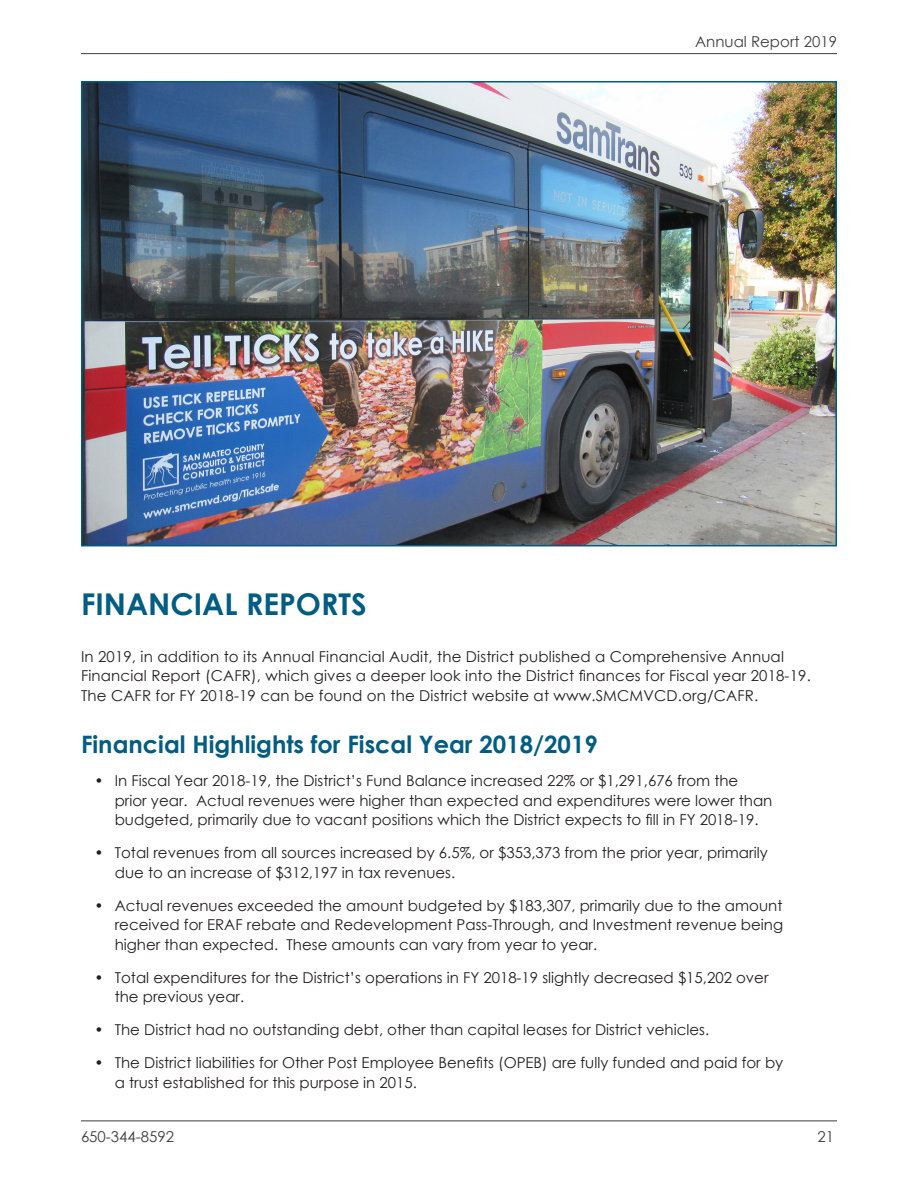
<style>
.page{position:relative;width:918px;height:1188px;background:#fff}
.page>*{position:absolute;margin:0;border:0;box-sizing:border-box;transform-origin:0 0}
.Topic_Header_A{font:700 30px "Century Gothic";color:#005c81}
.Topic_Header_B{font:700 24px "Century Gothic";color:#005c81}
.t1{font:15px/19.5px "Century Gothic";color:#231f20}
.t2{font:15px "Century Gothic";color:#3e3e3f}
</style>
<div class="page">
<hr style="left:81px;top:53px;width:756px;height:1px;background:#3e3e3f">
<hr style="left:81px;top:1120px;width:756px;height:1px;background:#3e3e3f">
<img style="left:84px;top:84px;width:750px;height:459px">
<div style="left:81px;top:81px;width:756px;height:465px;border:2px solid #005c81"></div>
<p class="t2" style="left:695px;top:31px;width:143px">Annual Report 2019</p>
<p class="Topic_Header_A" style="left:81px;top:581px;width:287px">FINANCIAL REPORTS</p>
<p class="t1" style="left:81px;top:646px;width:731px">In 2019, in addition to its Annual Financial Audit, the District published a Comprehensive Annual<br>Financial Report (CAFR), which gives a deeper look into the District finances for Fiscal year 2018-19.<br>The CAFR for FY 2018-19 can be found on the District website at www.SMCMVCD.org/CAFR.</p>
<p class="Topic_Header_B" style="left:81px;top:726px;width:518px">Financial Highlights for Fiscal Year 2018/2019</p>
<p class="t1" style="left:115px;top:771px;width:659px;text-indent:-20px">• In Fiscal Year 2018-19, the District’s Fund Balance increased 22% or $1,291,676 from the prior year. Actual revenues were higher than expected and expenditures were lower than budgeted, primarily due to vacant positions which the District expects to fill in FY 2018-19.</p>
<p class="t1" style="left:115px;top:843px;width:655px;text-indent:-20px">• Total revenues from all sources increased by 6.5%, or $353,373 from the prior year, primarily due to an increase of $312,197 in tax revenues.</p>
<p class="t1" style="left:115px;top:895px;width:670px;text-align:justify;text-indent:-20px">• Actual revenues exceeded the amount budgeted by $183,307, primarily due to the amount received for ERAF rebate and Redevelopment Pass-Through, and Investment revenue being higher than expected. These amounts can vary from year to year.</p>
<p class="t1" style="left:115px;top:967px;width:655px;text-indent:-20px">• Total expenditures for the District’s operations in FY 2018-19 slightly decreased $15,202 over the previous year.</p>
<p class="t1" style="left:94px;top:1020px;width:616px">• The District had no outstanding debt, other than capital leases for District vehicles.</p>
<p class="t1" style="left:115px;top:1053px;width:670px;text-indent:-20px">• The District liabilities for Other Post Employee Benefits (OPEB) are fully funded and paid for by a trust established for this purpose in 2015.</p>
<p class="t2" style="left:81px;top:1126px;width:95px">650-344-8592</p>
<p class="t2" style="left:817px;top:1126px;width:18px">21</p>
</div>
